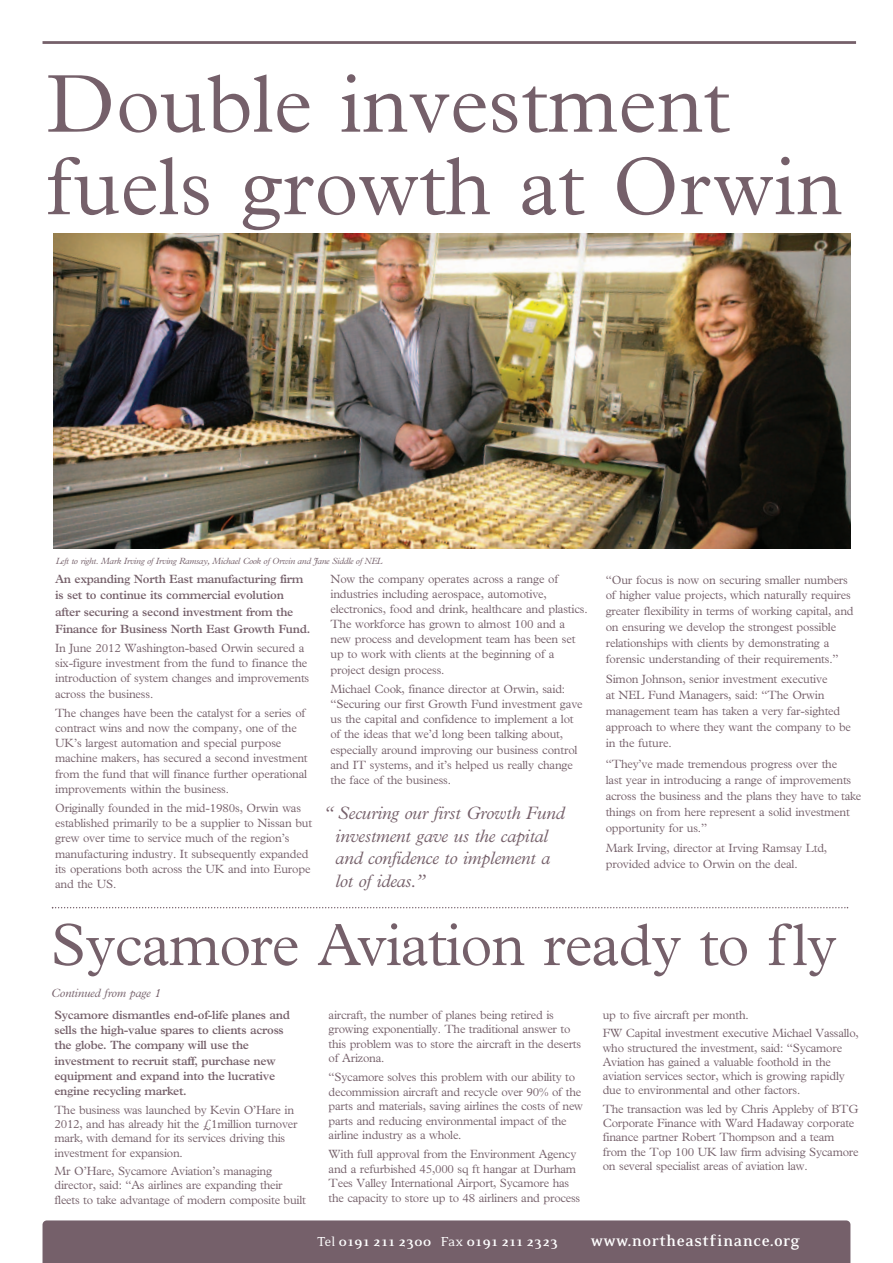
<style>
.page{position:relative;width:893px;height:1263px;background:#fff}
.page>*{position:absolute;margin:0;border:0;box-sizing:border-box;transform-origin:0 0}
.t1{font:300 82.5px/82.5px "M Plantin";letter-spacing:.005em;color:#75606a}
.t2{font:300 60px "M Plantin";letter-spacing:-.015em;color:#75606a}
.t3{font:italic 300 18px/22.5px "M Plantin";letter-spacing:-.015em;color:#75606a}
.t4{font:700 18px "Eidetic Serif";color:#fff}
.t5{font:700 15px "Eidetic Serif";color:#fff}
.t6{font:300 12px/15.1px "M Plantin";letter-spacing:-.015em;color:#75606a}
.t7{font:600 12px/15.3px "M Plantin";letter-spacing:-.025em;color:#75606a}
.t8{font:italic 300 12px "M Plantin";letter-spacing:-.015em;color:#75606a}
.t9{font:italic 300 9px "M Plantin";letter-spacing:-.03em;color:#75606a}
.s1{font-weight:400}
</style>
<div class="page">
<div style="left:43px;top:1220px;width:807px;height:43px;background:#75606a"></div>
<svg style="left:52px;top:907px;width:796px;height:1px"></svg>
<hr style="left:43px;top:41px;width:813px;height:3px;background:#75606a">
<img style="left:54px;top:234px;width:797px;height:315px">
<h1 class="t1" style="left:46px;top:62px;width:798px">Double investment fuels growth at Orwin</h1>
<p class="t9" style="left:56px;top:555px;width:328px">Left to right. Mark Irving of Irving Ramsay, Michael Cook of Orwin and Jane Siddle of NEL</p>
<p class="t7" style="left:55px;top:570px;width:257px;line-height:16.6px">An expanding North East manufacturing firm is set to continue its commercial evolution after securing a second investment from the Finance for Business North East Growth Fund.</p>
<p class="t6" style="left:55px;top:640px;width:256px">In June 2012 Washington-based Orwin secured a six-figure investment from the fund to finance the introduction of system changes and improvements across the business.</p>
<p class="t6" style="left:55px;top:705px;width:254px">The changes have been the catalyst for a series of contract wins and now the company, one of the UK’s largest automation and special purpose machine makers, has secured a second investment from the fund that will finance further operational improvements within the business.</p>
<p class="t6" style="left:55px;top:800px;width:259px">Originally founded in the mid-1980s, Orwin was established primarily to be a supplier to Nissan but grew over time to service much of the region’s manufacturing industry. It subsequently expanded its operations both across the UK and into Europe and the US.</p>
<p class="t6" style="left:330px;top:571px;width:259px">Now the company operates across a range of industries including aerospace, automotive, electronics, food and drink, healthcare and plastics.<br>The workforce has grown to almost 100 and a new process and development team has been set up to work with clients at the beginning of a project design process.</p>
<p class="t6" style="left:330px;top:681px;width:254px">Michael Cook, finance director at Orwin, said: “Securing our first Growth Fund investment gave us the capital and confidence to implement a lot of the ideas that we’d long been talking about, especially around improving our business control and IT systems, and it’s helped us really change the face of the business.</p>
<h3 class="t3" style="left:335px;top:802px;width:231px;text-indent:-11px">“ Securing our first Growth Fund investment gave us the capital and confidence to implement a lot of ideas.”</h3>
<p class="t6" style="left:606px;top:573px;width:247px;line-height:14.5px">“Our focus is now on securing smaller numbers of higher value projects, which naturally requires</p>
<p class="t6" style="left:606px;top:603px;width:249px;line-height:16px">greater flexibility in terms of working capital, and on ensuring we develop the strongest possible relationships with clients by demonstrating a forensic understanding of their requirements.”</p>
<p class="t6" style="left:606px;top:671px;width:247px;line-height:16px">Simon Johnson, senior investment executive<br>at NEL Fund Managers, said: “The Orwin management team has taken a very far-sighted approach to where they want the company to be in the future.</p>
<p class="t6" style="left:606px;top:755px;width:257px;line-height:16px">“They’ve made tremendous progress over the<br>last year in introducing a range of improvements across the business and the plans they have to take things on from here represent a solid investment opportunity for us.”</p>
<p class="t6" style="left:606px;top:840px;width:223px;line-height:16px">Mark Irving, director at Irving Ramsay Ltd, provided advice to Orwin on the deal.</p>
<h2 class="t2" style="left:51px;top:909px;width:787px">Sycamore Aviation ready to fly</h2>
<p class="t8" style="left:51px;top:986px;width:111px">Continued from page 1</p>
<p class="t7" style="left:54px;top:1007px;width:237px">Sycamore dismantles end-of-life planes and sells the high-value spares to clients across the globe. The company will use the investment to recruit staff, purchase new equipment and expand into the lucrative engine recycling market.</p>
<p class="t6" style="left:54px;top:1102px;width:245px;line-height:14.2px">The business was launched by Kevin O’Hare in 2012, and has already hit the £1million turnover mark, with demand for its services driving this investment for expansion.</p>
<p class="t6" style="left:54px;top:1164px;width:253px;line-height:14.2px">Mr O’Hare, Sycamore Aviation’s managing director, said: “As airlines are expanding their fleets to take advantage of modern composite built</p>
<p class="t6" style="left:329px;top:1007px;width:254px;line-height:14.5px">aircraft, the number of planes being retired is growing exponentially. The traditional answer to this problem was to store the aircraft in the deserts of Arizona.</p>
<p class="t6" style="left:329px;top:1070px;width:256px;line-height:14.5px">“Sycamore solves this problem with our ability to decommission aircraft and recycle over 90% of the parts and materials, saving airlines the costs of new parts and reducing environmental impact of the airline industry as a whole.</p>
<p class="t6" style="left:329px;top:1147px;width:253px;line-height:14.5px">With full approval from the Environment Agency and a refurbished 45,000 sq ft hangar at Durham Tees Valley International Airport, Sycamore has the capacity to store up to 48 airliners and process</p>
<p class="t6" style="left:603px;top:1005px;width:257px;line-height:18.5px">up to five aircraft per month.<br>FW Capital investment executive Michael Vassallo,</p>
<p class="t6" style="left:603px;top:1040px;width:243px;line-height:14.2px">who structured the investment, said: “Sycamore Aviation has gained a valuable foothold in the aviation services sector, which is growing rapidly due to environmental and other factors.</p>
<p class="t6" style="left:603px;top:1101px;width:257px;line-height:14.2px">The transaction was led by Chris Appleby of BTG Corporate Finance with Ward Hadaway corporate finance partner Robert Thompson and a team from the Top 100 UK law firm advising Sycamore on several specialist areas of aviation law.</p>
<p class="t5" style="left:317px;top:1232px;width:243px"><span class="s1">Tel</span> 0191 211 2300 <span class="s1">Fax</span> 0191 211 2323</p>
<h3 class="t4" style="left:590px;top:1229px;width:211px">www.northeastfinance.org</h3>
</div>
